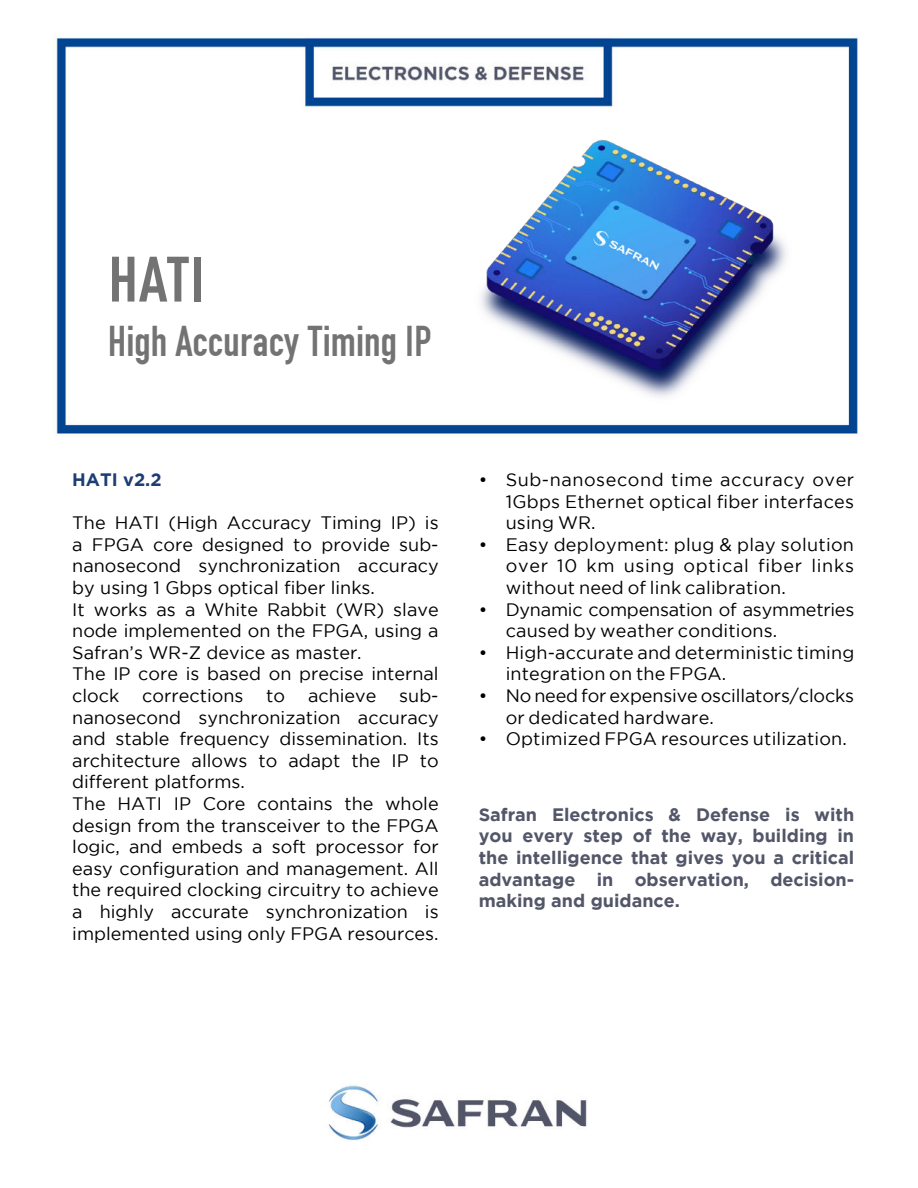
<style>
.page{position:relative;width:918px;height:1188px;background:#fff}
.page>*{position:absolute;margin:0;border:0;box-sizing:border-box;transform-origin:0 0}
.t1{font:700 condensed 63px "DIN Pro";color:#747373}
.t2{font:45px "DIN 1451 Engschrift Regular";color:#747373}
.t3{font:18px/21.6px "Gotham";color:#000}
.t4{font:700 18px/21.6px "Gotham";color:#535668;text-align:justify}
.t5{font:700 18px "Gotham";color:#1d3d75}
</style>
<div class="page">
<img style="left:55px;top:35px;width:803px;height:1106px">
<img style="left:443px;top:126px;width:348px;height:285px">
<h1 class="t1" style="left:108px;top:243px;width:98px">HATI</h1>
<h2 class="t2" style="left:108px;top:322px;width:325px">High Accuracy Timing IP</h2>
<p class="t5" style="left:72px;top:473px;width:91px">HATI v2.2</p>
<p class="t3" style="left:72px;top:513px;width:368px">The HATI (High Accuracy Timing IP) is a FPGA core designed to provide sub&shy;nanosecond synchronization accuracy by using 1 Gbps optical fiber links.<br>It works as a White Rabbit (WR) slave node implemented on the FPGA, using a<br>Safran’s WR-Z device as master.<br>The IP core is based on precise internal clock</p>
<p class="t3" style="left:72px;top:685px;width:368px;text-indent:327px">sub&shy;nanosecond synchronization accuracy and stable frequency dissemination. Its architecture allows to adapt the IP to different platforms.<br>The HATI IP Core contains the whole design from the transceiver to the FPGA logic, and embeds a soft processor for easy configuration and management. All the required clocking circuitry to achieve a highly accurate synchronization is implemented using only FPGA resources.</p>
<p class="t3" style="left:142px;top:685px;width:103px">corrections</p>
<p class="t3" style="left:266px;top:685px;width:20px">to</p>
<p class="t3" style="left:308px;top:685px;width:70px">achieve</p>
<p class="t3" style="left:506px;top:470px;width:350px;text-align:justify;text-indent:-27px">• Sub-nanosecond time accuracy over 1Gbps Ethernet optical fiber interfaces using WR.</p>
<p class="t3" style="left:506px;top:535px;width:350px;text-align:justify;text-indent:-27px">• Easy deployment: plug &amp; play solution over 10 km using optical fiber links without need of link calibration.</p>
<p class="t3" style="left:506px;top:600px;width:350px;text-indent:-27px">• Dynamic compensation of asymmetries caused by weather conditions.</p>
<p class="t3" style="left:506px;top:643px;width:350px;text-indent:-27px">• High-accurate and deterministic timing integration on the FPGA.</p>
<p class="t3" style="left:506px;top:686px;width:350px;text-indent:-27px">• No need for expensive oscillators/clocks or dedicated hardware.</p>
<p class="t3" style="left:479px;top:729px;width:370px">• Optimized FPGA resources utilization.</p>
<p class="t4" style="left:479px;top:805px;width:377px">Safran Electronics &amp; Defense is with you every step of the way, building in the intelligence that gives you a critical advantage in observation, decision&shy;making and guidance.</p>
</div>
